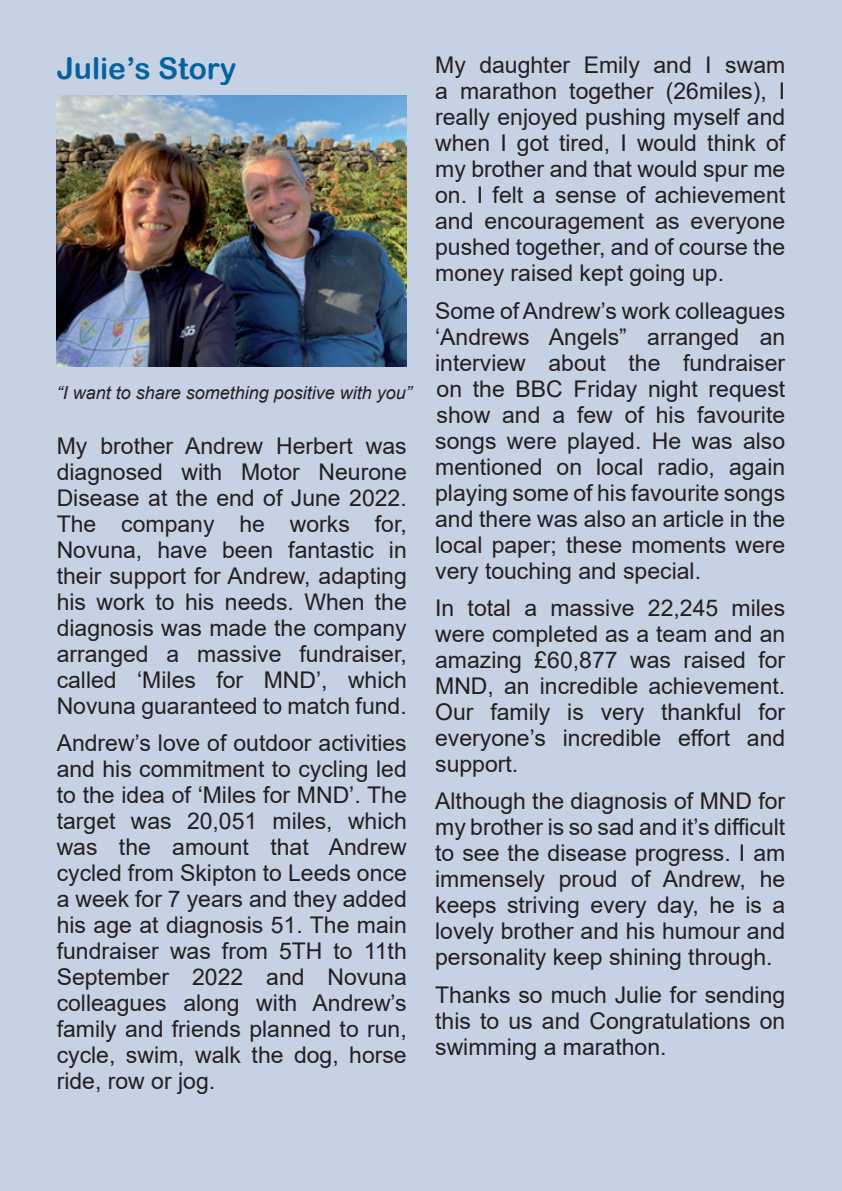
<style>
.page{position:relative;width:842px;height:1191px;background:#c7d1e4}
.page>*{position:absolute;margin:0;border:0;box-sizing:border-box;transform-origin:0 0}
.t1{font:30px "Arial Rounded MT Bold";color:#01639e}
.t2{font:23px/26px "Arial";color:#231f20;text-align:justify}
.t3{font:italic 18px "Arial";color:#231f20}
</style>
<div class="page">
<img style="left:57px;top:96px;width:350px;height:270px">
<h1 class="t1" style="left:57px;top:50px;width:181px">Julie’s Story</h1>
<p class="t3" style="left:57px;top:381px;width:357px">“I want to share something positive with you”</p>
<p class="t2" style="left:57px;top:433px;width:352px">My brother Andrew Herbert was diagnosed with Motor Neurone Disease at the end of June 2022.<br>The company he works for, Novuna, have been fantastic in their support for Andrew, adapting his work to his needs. When the diagnosis was made the company arranged a massive fundraiser, called ‘Miles for MND’, which Novuna guaranteed to match fund.</p>
<p class="t2" style="left:57px;top:730px;width:352px">Andrew’s love of outdoor activities and his commitment to cycling led to the idea of ‘Miles for MND’. The target was 20,051 miles, which was the amount that Andrew cycled from Skipton to Leeds once a week for 7 years and they added his age at diagnosis 51. The main fundraiser was from 5TH to 11th September 2022 and Novuna colleagues along with Andrew’s family and friends planned to run, cycle, swim, walk the dog, horse ride, row or jog.</p>
<p class="t2" style="left:435px;top:52px;width:352px">My daughter Emily and I swam a marathon together (26miles), I really enjoyed pushing myself and when I got tired, I would think of my brother and that would spur me on. I felt a sense of achievement and encouragement as everyone pushed together, and of course the money raised kept going up.</p>
<p class="t2" style="left:435px;top:297px;width:352px">Some of Andrew’s work colleagues ‘Andrews Angels” arranged an interview about the fundraiser on the BBC Friday night request show and a few of his favourite songs were played. He was also mentioned on local radio, again playing some of his favourite songs and there was also an article in the local paper; these moments were very touching and special.</p>
<p class="t2" style="left:435px;top:595px;width:352px">In total a massive 22,245 miles were completed as a team and an amazing £60,877 was raised for MND, an incredible achievement.<br>Our family is very thankful for everyone’s incredible effort and support.</p>
<p class="t2" style="left:435px;top:788px;width:352px">Although the diagnosis of MND for my brother is so sad and it’s difficult to see the disease progress. I am immensely proud of Andrew, he keeps striving every day, he is a lovely brother and his humour and personality keep shining through.</p>
<p class="t2" style="left:435px;top:981px;width:352px">Thanks so much Julie for sending this to us and Congratulations on swimming a marathon.</p>
</div>
